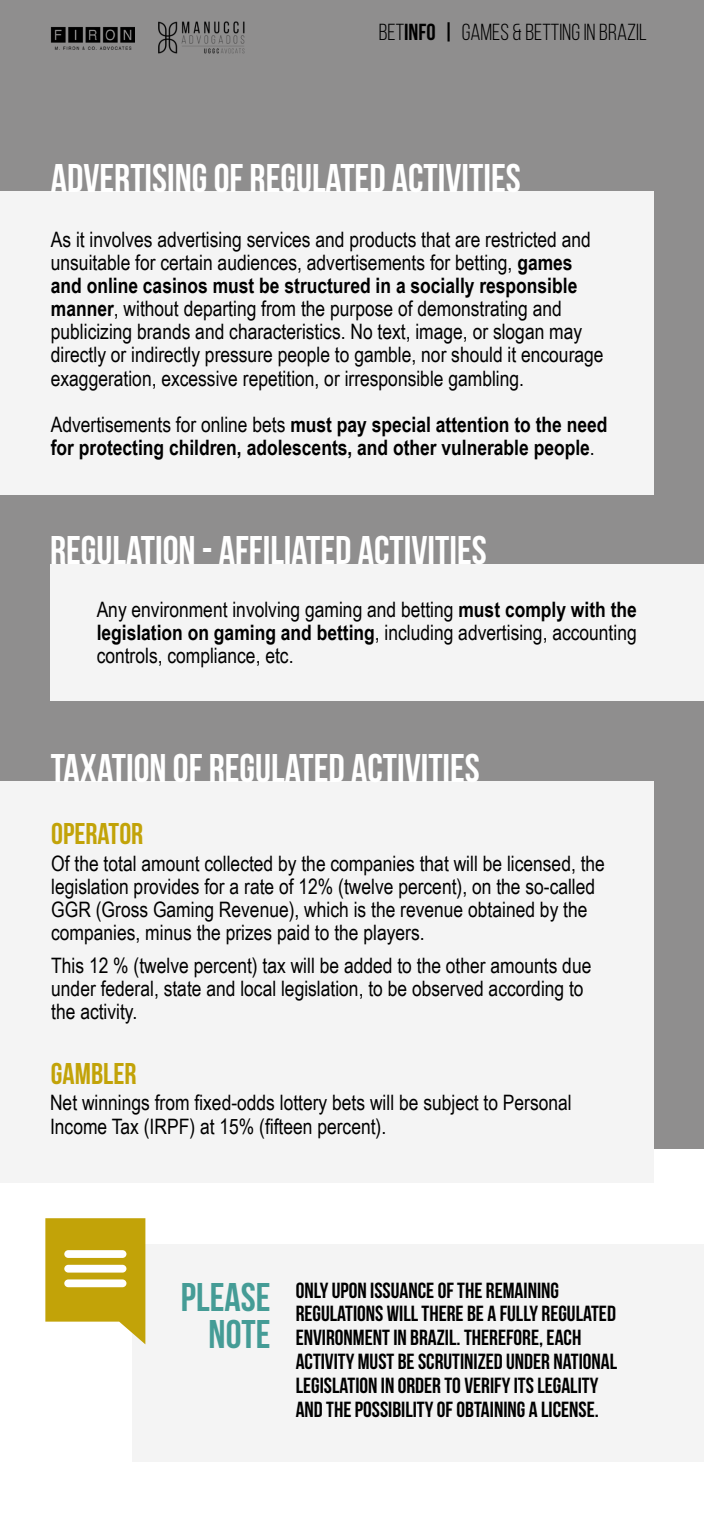
<style>
.page{position:relative;width:704px;height:1523px;background:#fff}
.page>*{position:absolute;margin:0;border:0;box-sizing:border-box;transform-origin:0 0}
.t1{font:700 40px "Bebas Neue";color:#fff}
.t2{font:700 40px/36.2px "Bebas Neue";color:#459c96;text-align:right}
.t3{font:700 30px "Bebas Neue";color:#c2a308}
.t4{font:23.19px "Bebas Neue";color:#000}
.t5{font:21.88px/23.8px "Bebas Neue";color:#000}
.t6{font:21.25px/23.1px "Arial Narrow";color:#000}
.t7{font:700 21.25px/23.1px "Arial Narrow";color:#000}
.s1{font-weight:700}
.s2{font-weight:400}
</style>
<div class="page">
<div style="left:0;top:0;width:703px;height:1149px;background:#8f8e8e"></div>
<div style="left:132px;top:1244px;width:571px;height:218px;background:#f4f4f4"></div>
<div style="left:0;top:191px;width:653px;height:304px;background:#f4f4f4"></div>
<div style="left:0;top:781px;width:653px;height:401px;background:#f4f4f4"></div>
<div style="left:51px;top:564px;width:652px;height:136px;background:#f4f4f4"></div>
<img style="left:51px;top:27px;width:83px;height:22px">
<img style="left:158px;top:21px;width:87px;height:33px">
<svg style="left:45px;top:1218px;width:100px;height:126px"></svg>
<p class="t4" style="left:378px;top:19px;width:269px">BET<span class="s1">INFO |</span> GAMES &amp; BETTING IN BRAZIL</p>
<h1 class="t1" style="left:51px;top:156px;width:471px">ADVERTISING OF REGULATED ACTIVITIES</h1>
<p class="t6" style="left:51px;top:227px;width:554px">As it involves advertising services and products that are restricted and unsuitable for certain audiences, advertisements for betting, <span class="s1">games and online casinos must be structured in a socially responsible manner</span>, without departing from the purpose of demonstrating and publicizing brands and characteristics. No text, image, or slogan may directly or indirectly pressure people to gamble, nor should it encourage exaggeration, excessive repetition, or irresponsible gambling.</p>
<p class="t7" style="left:51px;top:412px;width:557px"><span class="s2">Advertisements for online bets</span> must pay special attention to the need for protecting children, adolescents, and other vulnerable people<span class="s2">.</span></p>
<h1 class="t1" style="left:50px;top:528px;width:438px">REGULATION - AFFILIATED ACTIVITIES</h1>
<p class="t6" style="left:97px;top:597px;width:541px;text-align:justify">Any environment involving gaming and betting <span class="s1">must comply with the legislation on gaming and betting</span>, including advertising, accounting controls, compliance, etc.</p>
<h1 class="t1" style="left:51px;top:745px;width:430px">TAXATION OF REGULATED ACTIVITIES</h1>
<h2 class="t3" style="left:51px;top:817px;width:93px">OPERATOR</h2>
<p class="t6" style="left:51px;top:851px;width:555px">Of the total amount collected by the companies that will be licensed, the legislation provides for a rate of 12% (twelve percent), on the so-called GGR (Gross Gaming Revenue), which is the revenue obtained by the companies, minus the prizes paid to the players.</p>
<p class="t6" style="left:51px;top:953px;width:541px">This 12 % (twelve percent) tax will be added to the other amounts due under federal, state and local legislation, to be observed according to the activity.</p>
<h2 class="t3" style="left:51px;top:1057px;width:87px">GAMBLER</h2>
<p class="t6" style="left:50px;top:1090px;width:523px">Net winnings from fixed-odds lottery bets will be subject to Personal<br>Income Tax (IRPF) at 15% (fifteen percent).</p>
<h1 class="t2" style="left:181px;top:1278px;width:91px">PLEASE<br>NOTE</h1>
<p class="t5" style="left:295px;top:1278px;width:323px">ONLY UPON ISSUANCE OF THE REMAINING REGULATIONS WILL THERE BE A FULLY REGULATED ENVIRONMENT IN BRAZIL. THEREFORE, EACH ACTIVITY MUST BE SCRUTINIZED UNDER NATIONAL LEGISLATION IN ORDER TO VERIFY ITS LEGALITY AND THE POSSIBILITY OF OBTAINING A LICENSE.</p>
</div>
